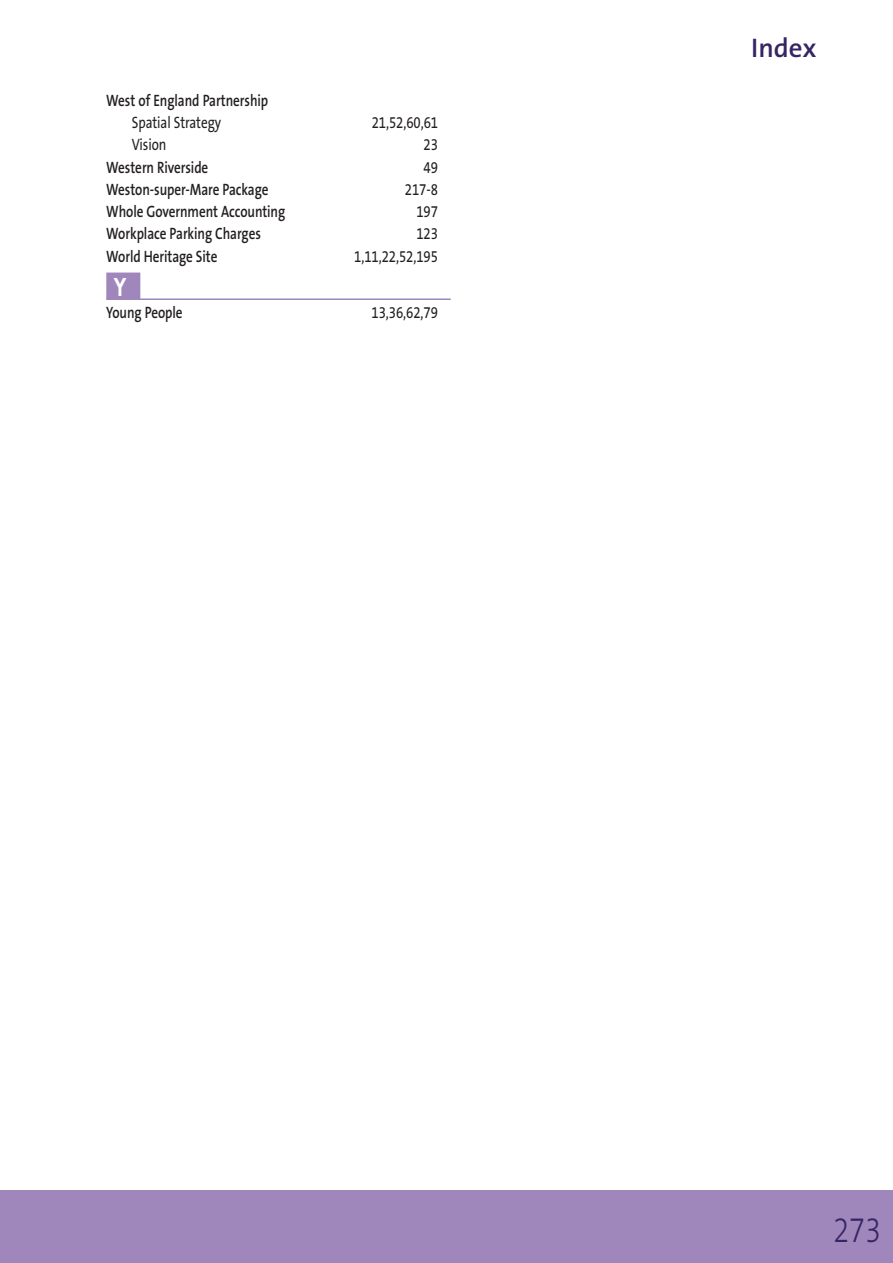
<style>
.page{position:relative;width:893px;height:1263px;background:#fff}
.page>*{position:absolute;margin:0;border:0;box-sizing:border-box;transform-origin:0 0}
.t1{font:300 36px "The Sans B3";color:#352663;scale:.8 1}
.t2{font:600 27px "The Sans B6";color:#352663}
.t3{font:600 27px "Futura T";color:#fff;scale:.8 1}
.t4{font:600 16.5px "The Sans B6";letter-spacing:-.005em;color:#231f20;scale:.8 1}
.t5{font:16.5px "The Sans B5 Plain";letter-spacing:-.005em;color:#231f20;scale:.8 1}
</style>
<div class="page">
<div style="left:0;top:1191px;width:893px;height:72px;background:#9f87bc"></div>
<div style="left:106px;top:273px;width:34px;height:27px;background:#9f87bc"></div>
<hr style="left:106px;top:298px;width:345px;height:2px;background:#9f87bc">
<p class="t4" style="left:106px;top:92px;width:204px">West of England Partnership</p>
<p class="t5" style="left:132px;top:114px;width:113px">Spatial Strategy</p>
<p class="t5" style="left:372px;top:114px;width:85px">21,52,60,61</p>
<p class="t5" style="left:132px;top:136px;width:45px">Vision</p>
<p class="t5" style="left:423px;top:136px;width:20px">23</p>
<p class="t4" style="left:106px;top:158px;width:129px">Western Riverside</p>
<p class="t5" style="left:424px;top:158px;width:20px">49</p>
<p class="t4" style="left:106px;top:181px;width:204px">Weston-super-Mare Package</p>
<p class="t5" style="left:405px;top:181px;width:43px">217-8</p>
<p class="t4" style="left:106px;top:203px;width:225px">Whole Government Accounting</p>
<p class="t5" style="left:416px;top:203px;width:29px">197</p>
<p class="t4" style="left:106px;top:225px;width:195px">Workplace Parking Charges</p>
<p class="t5" style="left:416px;top:225px;width:29px">123</p>
<p class="t4" style="left:106px;top:247px;width:141px">World Heritage Site</p>
<p class="t5" style="left:354px;top:247px;width:106px">1,11,22,52,195</p>
<h2 class="t3" style="left:114px;top:271px;width:17px">Y</h2>
<p class="t4" style="left:106px;top:303px;width:97px">Young People</p>
<p class="t5" style="left:372px;top:303px;width:85px">13,36,62,79</p>
<h2 class="t2" style="left:751px;top:34px;width:67px">Index</h2>
<h1 class="t1" style="left:833px;top:1211px;width:61px">273</h1>
</div>
